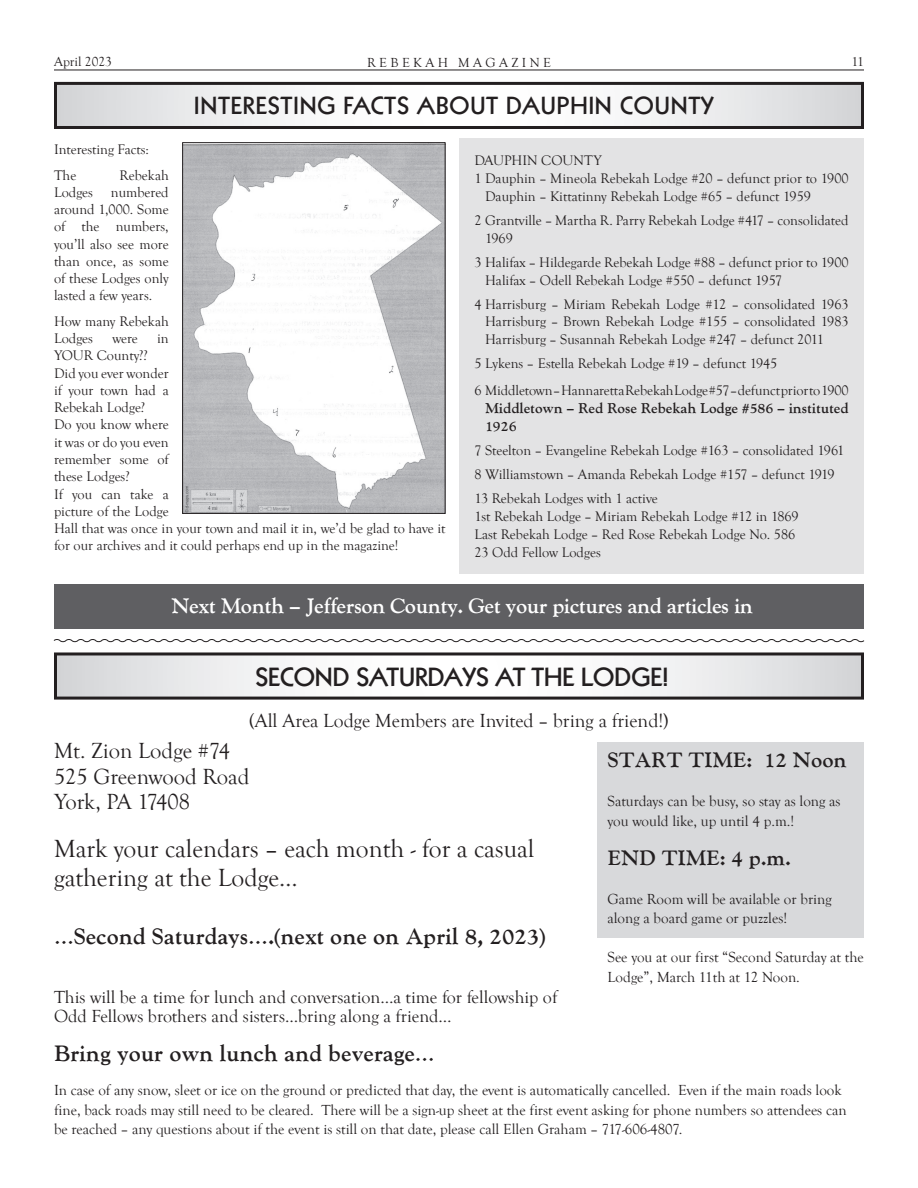
<style>
.page{position:relative;width:918px;height:1188px;background:#fff}
.page>*{position:absolute;margin:0;border:0;box-sizing:border-box;transform-origin:0 0}
.t1{font:25.5px/28.5px "Goudy Old Style T";color:#231f20}
.t2{font:800 25.5px "Kabel";color:#231f20}
.t3{font:800 24px "Kabel";letter-spacing:.04em;color:#231f20}
.t4{font:700 22.5px "Goudy Old Style";color:#231f20}
.t5{font:22.5px/25.5px "Goudy Old Style T";color:#231f20}
.t6{font:700 21px "Goudy Old Style";letter-spacing:-.02em;color:#fff}
.t7{font:700 21px "Goudy Old Style";color:#231f20}
.t8{font:19.5px "Goudy Old Style T";color:#231f20}
.t9{font:18px/19.5px "Goudy Old Style T";color:#231f20}
.t10{font:15px/19.5px "Goudy Old Style T";color:#231f20}
.t11{font:14.25px/17.2px "Goudy Old Style T";color:#231f20}
.t12{font:700 14.25px/18px "Goudy Old Style";color:#231f20}
.t13{font:13.5px "Goudy Old Style T";color:#231f20}
</style>
<div class="page">
<hr style="left:54px;top:70px;width:810px;height:1px;background:#231f20">
<div style="left:597px;top:742px;width:267px;height:195px;background:#d8d9db"></div>
<div style="left:459px;top:138px;width:405px;height:435px;background:#e3e3e4"></div>
<svg style="left:58px;top:86px;width:802px;height:39px"></svg>
<div style="left:54px;top:82px;width:810px;height:47px;border:3px solid #231f20"></div>
<svg style="left:58px;top:656px;width:802px;height:40px"></svg>
<div style="left:54px;top:652px;width:810px;height:48px;border:3px solid #231f20"></div>
<div style="left:54px;top:584px;width:810px;height:45px;background:#5f5f62"></div>
<img style="left:184px;top:144px;width:260px;height:368px">
<div style="left:182px;top:142px;width:264px;height:372px;border:1px solid #231f20"></div>
<svg style="left:53px;top:639px;width:812px;height:4px"></svg>
<p class="t13" style="left:54px;top:54px;width:59px">April 2023</p>
<p class="t13" style="left:367px;top:55px;width:185px">R E B E K A H M A G A Z I N E</p>
<p class="t13" style="left:851px;top:55px;width:14px">11</p>
<h2 class="t3" style="left:194px;top:92px;width:521px">INTERESTING FACTS ABOUT DAUPHIN COUNTY</h2>
<p class="t11" style="left:54px;top:137px;width:97px;line-height:25.5px">Interesting Facts:<br>The</p>
<p class="t11" style="left:474px;top:152px;width:129px">DAUPHIN COUNTY</p>
<p class="t11" style="left:474px;top:170px;width:376px">1 Dauphin – Mineola Rebekah Lodge #20 – defunct prior to 1900</p>
<p class="t11" style="left:485px;top:188px;width:327px">Dauphin – Kittatinny Rebekah Lodge #65 – defunct 1959</p>
<p class="t11" style="left:485px;top:211px;width:365px;line-height:18px;text-indent:-11px">2 Grantville – Martha R. Parry Rebekah Lodge #417 – consolidated<br>1969</p>
<p class="t11" style="left:485px;top:253px;width:365px;line-height:18px;text-indent:-11px">3 Halifax – Hildegarde Rebekah Lodge #88 – defunct prior to 1900<br>Halifax – Odell Rebekah Lodge #550 – defunct 1957</p>
<p class="t11" style="left:485px;top:295px;width:365px;line-height:18px;text-align:justify;text-indent:-11px">4 Harrisburg – Miriam Rebekah Lodge #12 – consolidated 1963<br>Harrisburg – Brown Rebekah Lodge #155 – consolidated 1983<br>Harrisburg – Susannah Rebekah Lodge #247 – defunct 2011</p>
<p class="t11" style="left:474px;top:351px;width:376px;line-height:27px">5 Lykens – Estella Rebekah Lodge #19 – defunct 1945<br>6 Middletown – Hannaretta Rebekah Lodge #57 – defunct prior to 1900</p>
<p class="t12" style="left:485px;top:400px;width:365px">Middletown – Red Rose Rebekah Lodge #586 – instituted<br>1926</p>
<p class="t11" style="left:474px;top:439px;width:371px;line-height:24px">7 Steelton – Evangeline Rebekah Lodge #163 – consolidated 1961<br>8 Williamstown – Amanda Rebekah Lodge #157 – defunct 1919<br>13 Rebekah Lodges with 1 active</p>
<p class="t11" style="left:474px;top:508px;width:326px;line-height:18px">1st Rebekah Lodge – Miriam Rebekah Lodge #12 in 1869<br>Last Rebekah Lodge – Red Rose Rebekah Lodge No. 586<br>23 Odd Fellow Lodges</p>
<h3 class="t6" style="left:171px;top:594px;width:583px">Next Month – Jefferson County. Get your pictures and articles in</h3>
<p class="t11" style="left:54px;top:167px;width:116px;text-align:justify;text-indent:66px">Rebekah Lodges numbered around 1,000. Some of the numbers, you’ll also see more than once, as some of these Lodges only lasted a few years.</p>
<p class="t11" style="left:54px;top:313px;width:116px">How many Rebekah<br>Lodges</p>
<p class="t11" style="left:112px;top:330px;width:27px">were</p>
<p class="t11" style="left:157px;top:330px;width:13px">in</p>
<p class="t11" style="left:54px;top:347px;width:393px">YOUR County??<br>Did you ever wonder<br>if your town had a<br>Rebekah Lodge?<br>Do you know where<br>it was or do you even<br>remember some of<br>these Lodges?<br>If you can take a<br>picture of the Lodge<br>Hall that was once in your town and mail it in, we’d be glad to have it for our archives and it could perhaps end up in the magazine!</p>
<h1 class="t2" style="left:255px;top:662px;width:415px">SECOND SATURDAYS AT THE LODGE!</h1>
<h3 class="t8" style="left:249px;top:710px;width:421px">(All Area Lodge Members are Invited – bring a friend!)</h3>
<h3 class="t5" style="left:54px;top:739px;width:197px">Mt. Zion Lodge #74<br>525 Greenwood Road<br>York, PA 17408</h3>
<h1 class="t1" style="left:54px;top:835px;width:482px">Mark your calendars – each month - for a casual gathering at the Lodge…</h1>
<h3 class="t4" style="left:54px;top:924px;width:493px">…Second Saturdays….(next one on April 8, 2023)</h3>
<p class="t9" style="left:54px;top:988px;width:505px">This will be a time for lunch and conversation…a time for fellowship of<br>Odd Fellows brothers and sisters…bring along a friend…</p>
<h3 class="t4" style="left:54px;top:1041px;width:382px">Bring your own lunch and beverage…</h3>
<h3 class="t7" style="left:608px;top:748px;width:241px">START TIME: 12 Noon</h3>
<p class="t10" style="left:608px;top:792px;width:235px">Saturdays can be busy, so stay as long as you would like, up until 4 p.m.!</p>
<h3 class="t7" style="left:608px;top:845px;width:185px">END TIME: 4 p.m.</h3>
<p class="t10" style="left:608px;top:889px;width:226px">Game Room will be available or bring along a board game or puzzles!</p>
<p class="t10" style="left:608px;top:948px;width:258px">See you at our first “Second Saturday at the<br>Lodge”, March 11th at 12 Noon.</p>
<p class="t10" style="left:54px;top:1081px;width:794px">In case of any snow, sleet or ice on the ground or predicted that day, the event is automatically cancelled. Even if the main roads look fine, back roads may still need to be cleared. There will be a sign-up sheet at the first event asking for phone numbers so attendees can be reached – any questions about if the event is still on that date, please call Ellen Graham – 717-606-4807.</p>
</div>
